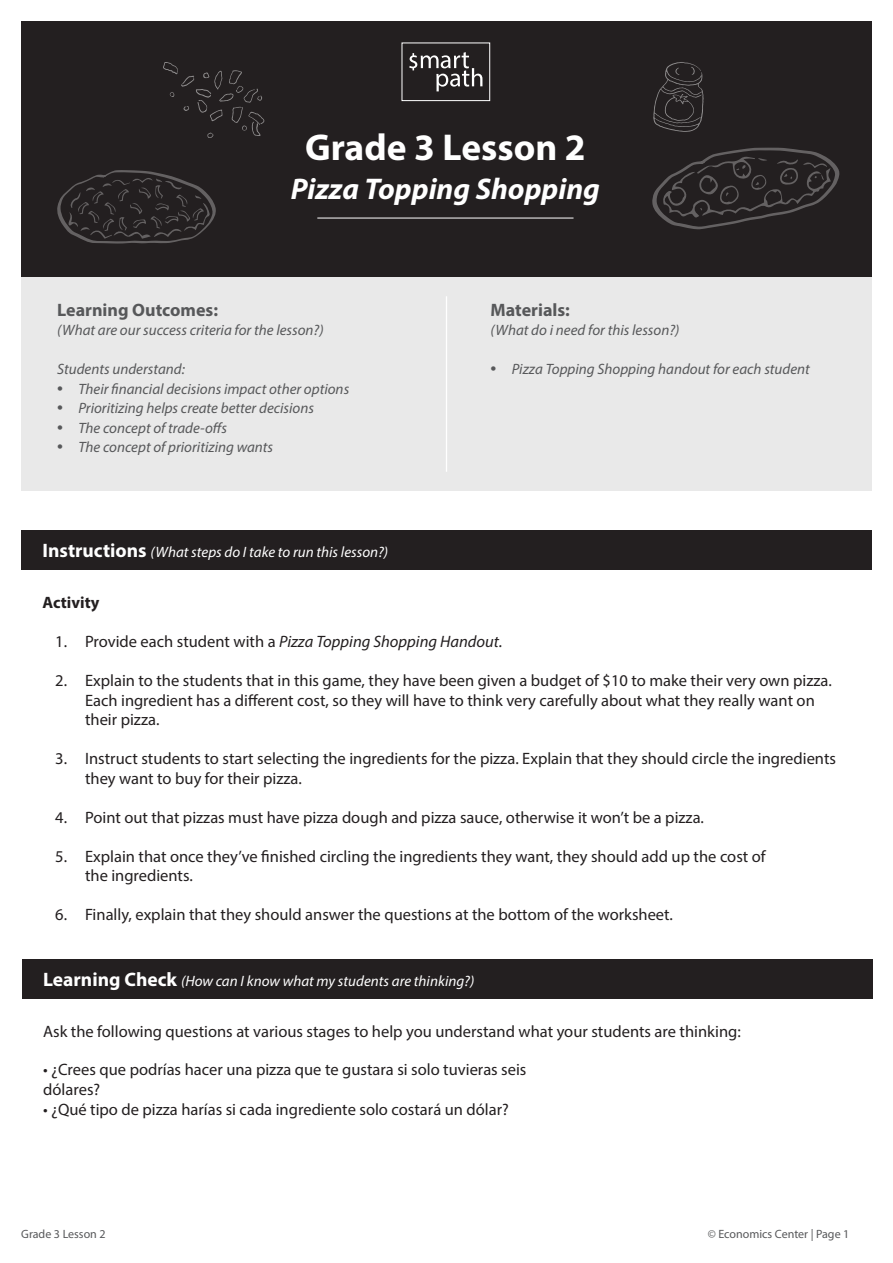
<style>
.page{position:relative;width:893px;height:1263px;background:#fff}
.page>*{position:absolute;margin:0;border:0;box-sizing:border-box;transform-origin:0 0}
.centre{font:700 37.5px "Myriad Pro";color:#fff}
.centre-2{font:italic 700 30px "Myriad Pro";color:#fff}
.left{font:700 18px "Myriad Pro";color:#57585a}
.left-2{font:16.5px/19.5px "Myriad Pro";color:#231f20}
.t1{font:italic 16.5px "Myriad Pro";color:#231f20}
.left-3{font:700 16.5px "Myriad Pro";color:#231f20}
.left-4{font:italic 15px "Myriad Pro";color:#57585a}
.left-indent{font:italic 15px "Myriad Pro";color:#fff}
.t2{font:12px "Myriad Pro";color:#57585a}
.s1{font-style:normal;font-size:21px}
.s2{font-weight:700;font-style:normal;font-size:19.5px}
.s3{font-style:normal}
</style>
<div class="page">
<div style="left:21px;top:277px;width:851px;height:214px;background:#e9e9e9"></div>
<div style="left:21px;top:21px;width:851px;height:256px;background:#231f20"></div>
<div style="left:21px;top:530px;width:851px;height:39px;background:#231f20"></div>
<hr style="left:317px;top:218px;width:256px;height:1px;background:#fff">
<svg style="left:409px;top:52px;width:73px;height:39px"></svg>
<div style="left:402px;top:43px;width:88px;height:58px;border:1px solid #fff"></div>
<hr style="left:446px;top:296px;width:1px;height:176px;background:#fff">
<div style="left:22px;top:959px;width:850px;height:39px;background:#231f20"></div>
<svg style="left:57px;top:170px;width:159px;height:74px"></svg>
<svg style="left:652px;top:148px;width:188px;height:81px"></svg>
<svg style="left:653px;top:62px;width:51px;height:70px"></svg>
<svg style="left:163px;top:62px;width:101px;height:76px"></svg>
<p class="centre" style="left:305px;top:122px;width:282px">Grade 3 Lesson 2</p>
<p class="centre-2" style="left:291px;top:169px;width:311px">Pizza Topping Shopping</p>
<p class="left" style="left:57px;top:298px;width:162px">Learning Outcomes:</p>
<p class="left-4" style="left:57px;top:321px;width:268px">(What are our success criteria for the lesson?)</p>
<p class="left-4" style="left:57px;top:360px;width:129px">Students understand:</p>
<p class="left-4" style="left:57px;top:379px;width:294px"><span class="s1">•</span> Their financial decisions impact other options</p>
<p class="left-4" style="left:57px;top:399px;width:258px"><span class="s1">•</span> Prioritizing helps create better decisions</p>
<p class="left-4" style="left:57px;top:418px;width:171px"><span class="s1">•</span> The concept of trade-offs</p>
<p class="left-4" style="left:57px;top:438px;width:218px"><span class="s1">•</span> The concept of prioritizing wants</p>
<p class="left-indent" style="left:43px;top:543px;width:347px"><span class="s2">Instructions</span> (What steps do I take to run this lesson?)</p>
<p class="left" style="left:491px;top:298px;width:81px">Materials:</p>
<p class="left-4" style="left:491px;top:321px;width:190px">(What do i need for this lesson?)</p>
<p class="left-4" style="left:491px;top:360px;width:321px"><span class="s1">•</span> Pizza Topping Shopping handout for each student</p>
<p class="left-3" style="left:43px;top:592px;width:58px">Activity</p>
<p class="t1" style="left:55px;top:631px;width:449px"><span class="s3">1. Provide each student with a</span> Pizza Topping Shopping Handout.</p>
<p class="left-2" style="left:85px;top:670px;width:748px;text-indent:-30px">2. Explain to the students that in this game, they have been given a budget of $10 to make their very own pizza.<br>Each ingredient has a different cost, so they will have to think very carefully about what they really want on their pizza.</p>
<p class="left-2" style="left:85px;top:748px;width:752px;text-indent:-30px">3. Instruct students to start selecting the ingredients for the pizza. Explain that they should circle the ingredients they want to buy for their pizza.</p>
<p class="left-2" style="left:55px;top:807px;width:650px">4. Point out that pizzas must have pizza dough and pizza sauce, otherwise it won’t be a pizza.</p>
<p class="left-2" style="left:85px;top:846px;width:682px;text-indent:-30px">5. Explain that once they’ve finished circling the ingredients they want, they should add up the cost of the ingredients.</p>
<p class="left-2" style="left:55px;top:904px;width:619px">6. Finally, explain that they should answer the questions at the bottom of the worksheet.</p>
<p class="left-indent" style="left:43px;top:972px;width:433px"><span class="s2">Learning Check</span> (How can I know what my students are thinking?)</p>
<p class="left-2" style="left:43px;top:1021px;width:699px">Ask the following questions at various stages to help you understand what your students are thinking:</p>
<p class="left-2" style="left:43px;top:1060px;width:485px">• ¿Crees que podrías hacer una pizza que te gustara si solo tuvieras seis dólares?</p>
<p class="left-2" style="left:43px;top:1099px;width:467px">• ¿Qué tipo de pizza harías si cada ingrediente solo costará un dólar?</p>
<p class="t2" style="left:21px;top:1227px;width:86px">Grade 3 Lesson 2</p>
<p class="t2" style="left:708px;top:1227px;width:143px">© Economics Center | Page 1</p>
</div>
